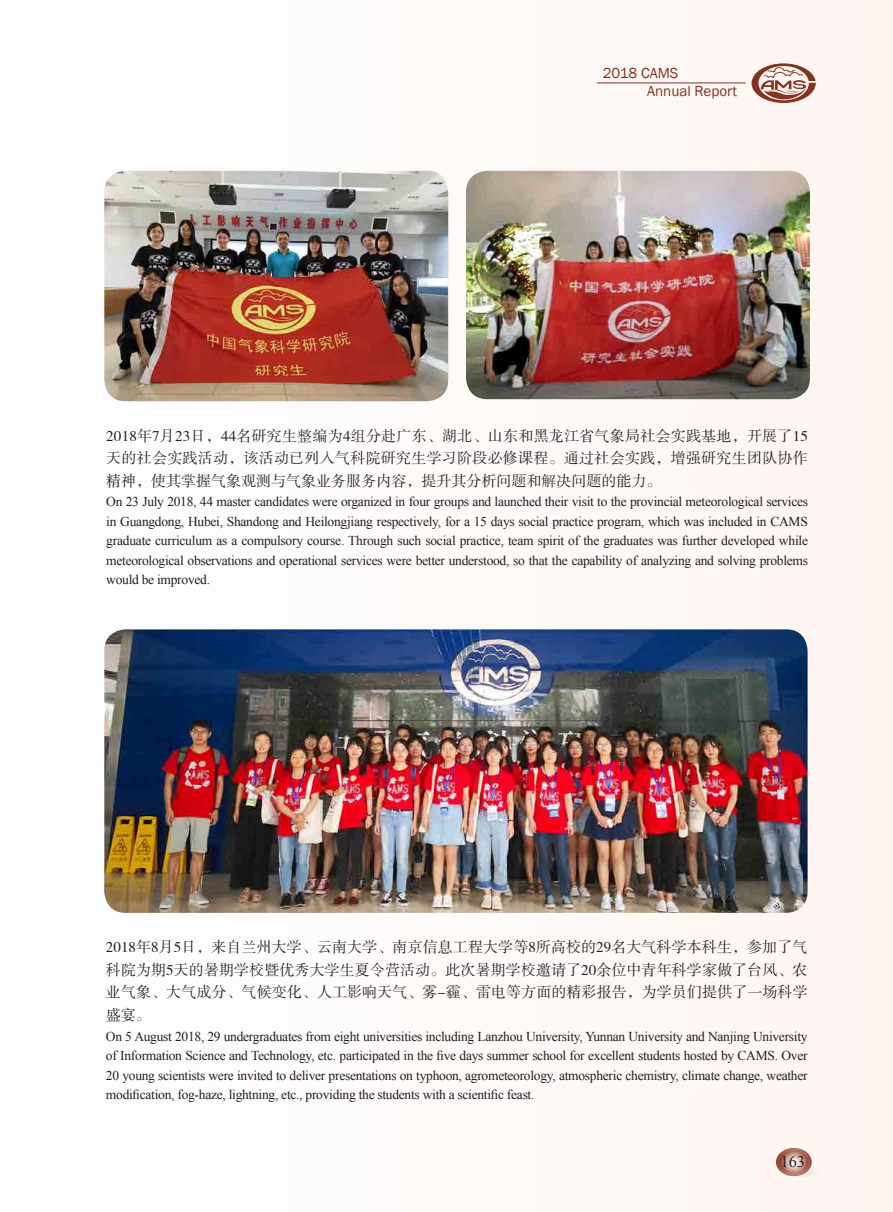
<style>
.page{position:relative;width:893px;height:1212px;background:#fefbf9}
.page>*{position:absolute;margin:0;border:0;box-sizing:border-box;transform-origin:0 0}
.t1{font:16.35px "Times New Roman";color:#231f20}
.t2{font:15px/22.5px "FZSSK GBK1 0";letter-spacing:.005em;color:#231f20;text-align:justify}
.t3{font:15px/18px "Franklin Gothic";color:#843321}
.t4{font:13.5px/19.5px "Times New Roman";letter-spacing:-.02em;color:#231f20;text-align:justify}
</style>
<div class="page">
<hr style="left:597px;top:83px;width:149px;height:1px;background:#843321">
<svg style="left:751px;top:63px;width:65px;height:40px"></svg>
<div style="left:789px;top:1169px;width:34px;height:8px;background:#f9f2ed;border-radius:50%"></div>
<svg style="left:776px;top:1148px;width:36px;height:28px"></svg>
<img style="left:466px;top:171px;width:344px;height:228px">
<img style="left:104px;top:171px;width:344px;height:230px">
<img style="left:104px;top:629px;width:704px;height:284px">
<p class="t3" style="left:647px;top:64px;width:92px;text-indent:-44px">2018 CAMS<br>Annual Report</p>
<p class="t2" style="left:106px;top:425px;width:703px">2018年7月23日，44名研究生整编为4组分赴广东、湖北、山东和黑龙江省气象局社会实践基地，开展了15天的社会实践活动，该活动已列入气科院研究生学习阶段必修课程。通过社会实践，增强研究生团队协作精神，使其掌握气象观测与气象业务服务内容，提升其分析问题和解决问题的能力。</p>
<p class="t4" style="left:106px;top:492px;width:703px">On 23 July 2018, 44 master candidates were organized in four groups and launched their visit to the provincial meteorological services in Guangdong, Hubei, Shandong and Heilongjiang respectively, for a 15 days social practice program, which was included in CAMS graduate curriculum as a compulsory course. Through such social practice, team spirit of the graduates was further developed while meteorological observations and operational services were better understood, so that the capability of analyzing and solving problems would be improved.</p>
<p class="t2" style="left:106px;top:937px;width:703px">2018年8月5日，来自兰州大学、云南大学、南京信息工程大学等8所高校的29名大气科学本科生，参加了气科院为期5天的暑期学校暨优秀大学生夏令营活动。此次暑期学校邀请了20余位中青年科学家做了台风、农业气象、大气成分、气候变化、人工影响天气、雾-霾、雷电等方面的精彩报告，为学员们提供了一场科学盛宴。</p>
<p class="t4" style="left:106px;top:1026px;width:703px">On 5 August 2018, 29 undergraduates from eight universities including Lanzhou University, Yunnan University and Nanjing University of Information Science and Technology, etc. participated in the five days summer school for excellent students hosted by CAMS. Over 20 young scientists were invited to deliver presentations on typhoon, agrometeorology, atmospheric chemistry, climate change, weather modification, fog-haze, lightning, etc., providing the students with a scientific feast.</p>
<p class="t1" style="left:781px;top:1150px;width:26px">163</p>
</div>
